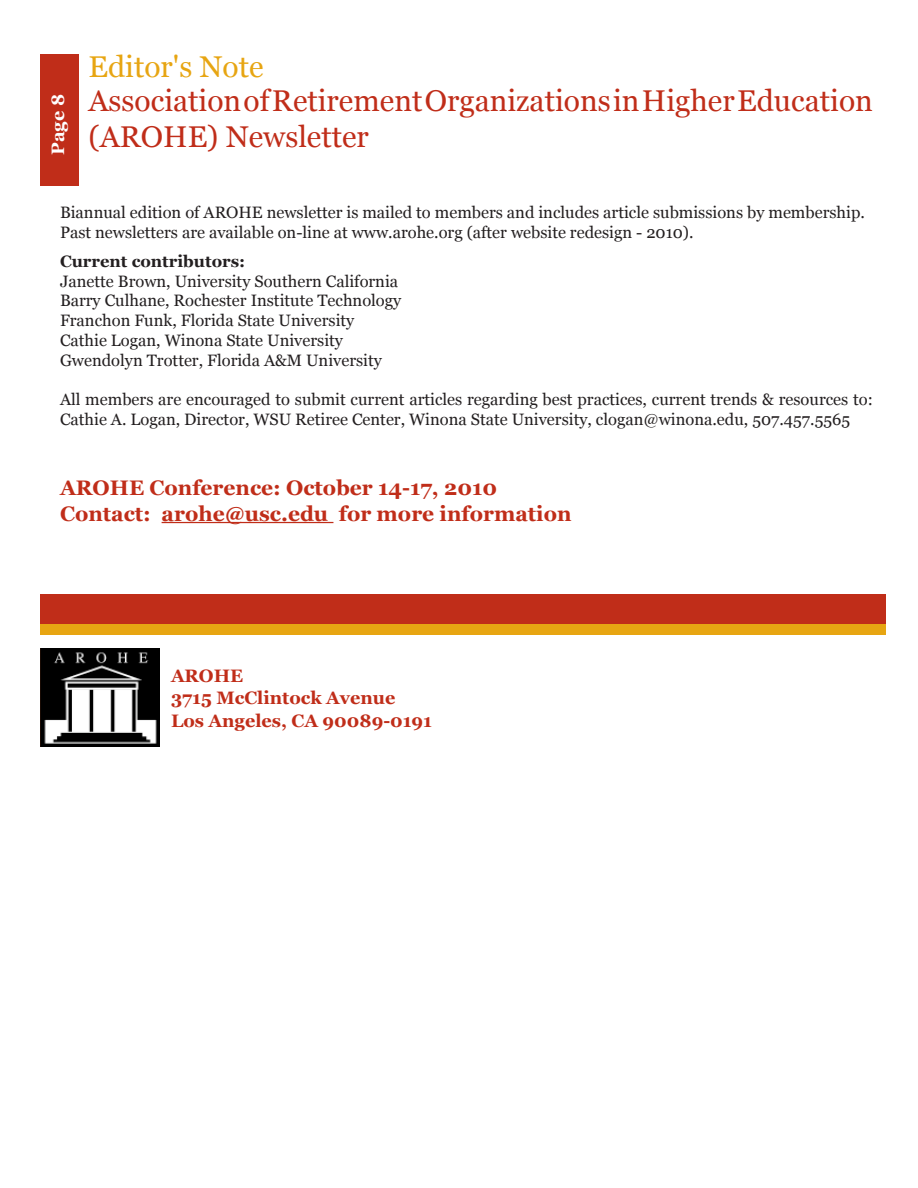
<style>
.page{position:relative;width:918px;height:1188px;background:#fff}
.page>*{position:absolute;margin:0;border:0;box-sizing:border-box;transform-origin:0 0}
.t1{font:30px/36px "Georgia";color:#c02d19}
.t2{font:30px "Georgia";color:#e7a512}
.t3{font:700 21px "Georgia";color:#c02d19}
.t4{font:700 18px "Georgia";color:#c02d19}
.t5{font:700 18px "Georgia";color:#fff}
.t6{font:16.5px/19.8px "Georgia";color:#231f20}
.t7{font:700 16.5px "Georgia";color:#231f20}
</style>
<div class="page">
<div style="left:40px;top:594px;width:846px;height:30px;background:#c02d19"></div>
<div style="left:40px;top:624px;width:846px;height:11px;background:#e7a512"></div>
<img style="left:40px;top:649px;width:120px;height:98px">
<div style="left:40px;top:54px;width:40px;height:132px;background:#c02d19"></div>
<hr style="left:162px;top:522px;width:171px;height:1px;background:#c02d19">
<p class="t5" style="left:48px;top:155px;width:62px;rotate:-90deg">Page 8</p>
<p class="t2" style="left:88px;top:49px;width:177px">Editor's Note</p>
<p class="t1" style="left:88px;top:82px;width:786px">Association of Retirement Organizations in Higher Education (AROHE) Newsletter</p>
<p class="t6" style="left:60px;top:203px;width:806px">Biannual edition of AROHE newsletter is mailed to members and includes article submissions by membership.</p>
<p class="t6" style="left:60px;top:222px;width:635px">Past newsletters are available on-line at www.arohe.org (after website redesign - 2010).</p>
<p class="t7" style="left:60px;top:252px;width:187px">Current contributors:</p>
<p class="t6" style="left:60px;top:271px;width:340px">Janette Brown, University Southern California</p>
<p class="t6" style="left:60px;top:291px;width:343px">Barry Culhane, Rochester Institute Technology</p>
<p class="t6" style="left:60px;top:311px;width:296px">Franchon Funk, Florida State University</p>
<p class="t6" style="left:60px;top:330px;width:285px">Cathie Logan, Winona State University</p>
<p class="t6" style="left:60px;top:350px;width:323px">Gwendolyn Trotter, Florida A&amp;M University</p>
<p class="t6" style="left:60px;top:390px;width:814px">All members are encouraged to submit current articles regarding best practices, current trends &amp; resources to:<br>Cathie A. Logan, Director, WSU Retiree Center, Winona State University, clogan@winona.edu, 507.457.5565</p>
<p class="t3" style="left:60px;top:476px;width:439px">AROHE Conference: October 14-17, 2010</p>
<p class="t3" style="left:60px;top:502px;width:513px">Contact: arohe@usc.edu for more information</p>
<p class="t4" style="left:171px;top:665px;width:74px">AROHE</p>
<p class="t4" style="left:171px;top:688px;width:226px">3715 McClintock Avenue</p>
<p class="t4" style="left:171px;top:710px;width:263px">Los Angeles, CA 90089-0191</p>
</div>
